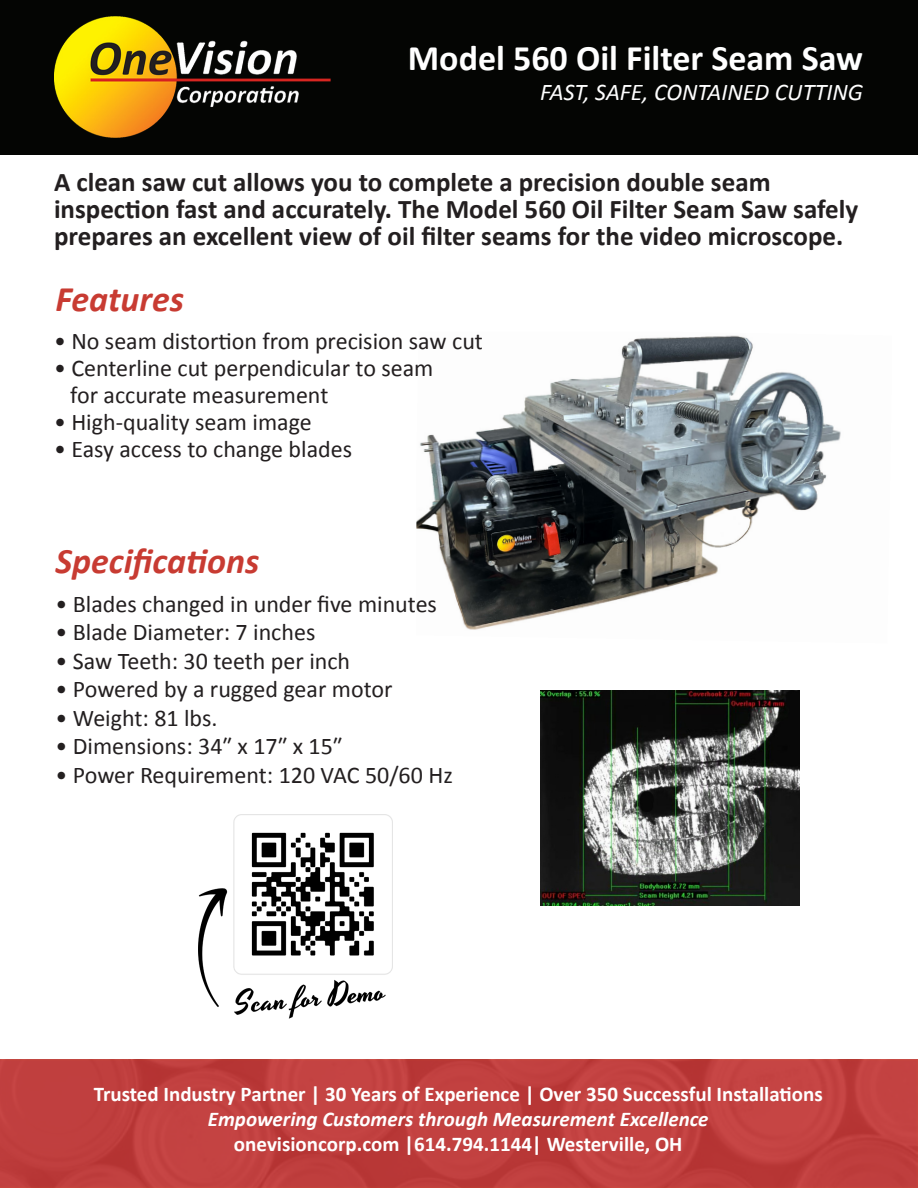
<style>
.page{position:relative;width:918px;height:1188px;background:#fff}
.page>*{position:absolute;margin:0;border:0;box-sizing:border-box;transform-origin:0 0}
.t1{font:700 36px "Calibri";color:#fff}
.t2{font:italic 700 36px "Calibri";color:#c83b32}
.t3{font:700 27px "Calibri";color:#231f20}
.t4{font:24px "Calibri";color:#231f20}
.t5{font:italic 24px "Calibri";color:#fff}
.t6{font:700 21px/25.2px "Calibri";color:#fff;text-align:center}
.s1{font-style:italic}
</style>
<div class="page">
<img style="left:416px;top:335px;width:425px;height:295px">
<div style="left:0;top:0;width:918px;height:154px;background:#040503"></div>
<img style="left:54px;top:16px;width:276px;height:122px">
<svg style="left:0;top:1059px;width:918px;height:129px;background:#c03f3e"></svg>
<img style="left:540px;top:690px;width:259px;height:215px">
<img style="left:198px;top:814px;width:195px;height:205px">
<p class="t1" style="left:408px;top:32px;width:457px">Model 560 Oil Filter Seam Saw</p>
<p class="t5" style="left:540px;top:75px;width:324px">FAST, SAFE, CONTAINED CUTTING</p>
<p class="t3" style="left:54px;top:163px;width:718px">A clean saw cut allows you to complete a precision double seam</p>
<p class="t3" style="left:54px;top:190px;width:806px">inspection fast and accurately. The Model 560 Oil Filter Seam Saw safely</p>
<p class="t3" style="left:54px;top:217px;width:791px">prepares an excellent view of oil filter seams for the video microscope.</p>
<p class="t2" style="left:56px;top:274px;width:130px">Features</p>
<p class="t4" style="left:54px;top:324px;width:430px">• No seam distortion from precision saw cut</p>
<p class="t4" style="left:54px;top:351px;width:381px">• Centerline cut perpendicular to seam</p>
<p class="t4" style="left:70px;top:378px;width:260px">for accurate measurement</p>
<p class="t4" style="left:54px;top:405px;width:259px">• High-quality seam image</p>
<p class="t4" style="left:54px;top:432px;width:300px">• Easy access to change blades</p>
<p class="t2" style="left:56px;top:536px;width:205px">Specifications</p>
<p class="t4" style="left:56px;top:587px;width:383px">• Blades changed in under five minutes</p>
<p class="t4" style="left:56px;top:616px;width:261px">• Blade Diameter: 7 inches</p>
<p class="t4" style="left:56px;top:644px;width:296px">• Saw Teeth: 30 teeth per inch</p>
<p class="t4" style="left:56px;top:673px;width:339px">• Powered by a rugged gear motor</p>
<p class="t4" style="left:56px;top:701px;width:164px">• Weight: 81 lbs.</p>
<p class="t4" style="left:56px;top:730px;width:289px">• Dimensions: 34″ x 17″ x 15″</p>
<p class="t4" style="left:56px;top:758px;width:399px">• Power Requirement: 120 VAC 50/60 Hz</p>
<p class="t6" style="left:94px;top:1081px;width:731px">Trusted Industry Partner | 30 Years of Experience | Over 350 Successful Installations<br><span class="s1">Empowering Customers through Measurement Excellence<br></span>onevisioncorp.com |614.794.1144| Westerville, OH</p>
</div>
